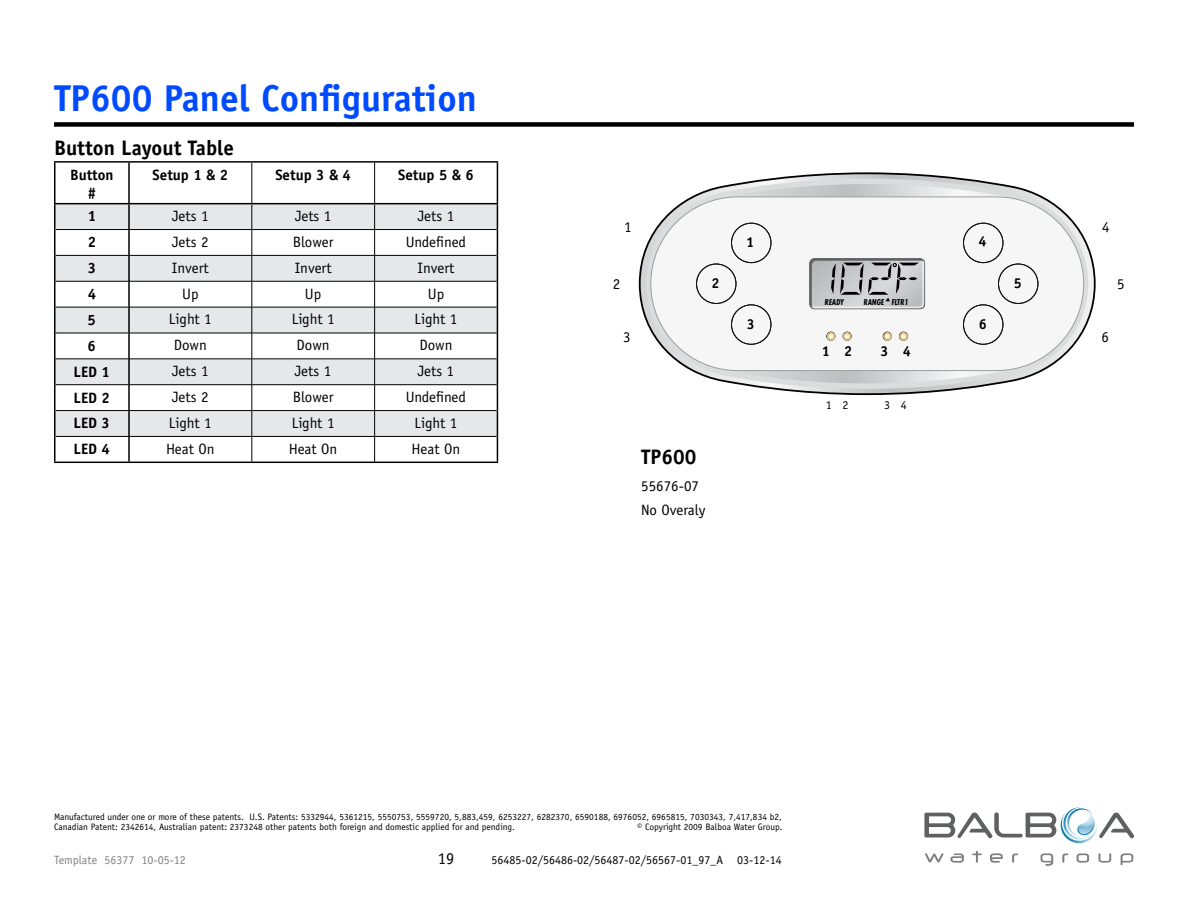
<style>
.page{position:relative;width:1188px;height:918px;background:#fff}
.page>*{position:absolute;margin:0;border:0;box-sizing:border-box;transform-origin:0 0}
.t1{font:700 37.5px "Officina Sans";color:#004bff}
.t2{font:700 21px "Officina Sans";color:#000}
.t3{font:16.5px "Officina Sans";color:#000}
.t4{font:15px/24px "Officina Sans";color:#000}
.t5{font:700 15px/18px "Officina Sans";color:#000;text-align:center}
.t6{font:15px "Officina Sans";letter-spacing:-.02em;color:#000}
.t7{font:700 14.4px "Officina Sans";color:#000}
.t8{font:12px "Officina Sans";color:#000}
.t9{font:12px "Officina Sans";color:#808285}
.t10{font:9.3px/10.5px "Officina Sans";color:#000}
.t11{font:700 condensed 7.8px "Futura";color:#000}
</style>
<div class="page">
<svg style="left:925px;top:853px;width:18px;height:9px"></svg>
<svg style="left:950px;top:853px;width:14px;height:10px"></svg>
<svg style="left:972px;top:851px;width:10px;height:12px"></svg>
<svg style="left:990px;top:853px;width:13px;height:10px"></svg>
<svg style="left:1062px;top:853px;width:6px;height:10px"></svg>
<svg style="left:1012px;top:853px;width:6px;height:10px"></svg>
<svg style="left:1077px;top:853px;width:12px;height:10px"></svg>
<svg style="left:1098px;top:853px;width:13px;height:10px"></svg>
<svg style="left:1041px;top:853px;width:12px;height:13px"></svg>
<svg style="left:1121px;top:853px;width:12px;height:12px"></svg>
<svg style="left:924px;top:807px;width:210px;height:37px"></svg>
<svg style="left:55px;top:204px;width:442px;height:232px;fill:#e6e7e8"></svg>
<hr style="left:54px;top:161px;width:75px;height:2px;background:#000">
<hr style="left:54px;top:163px;width:2px;height:40px;background:#000">
<hr style="left:129px;top:161px;width:123px;height:2px;background:#000">
<hr style="left:128px;top:163px;width:2px;height:40px;background:#000">
<hr style="left:252px;top:161px;width:246px;height:2px;background:#000">
<hr style="left:497px;top:163px;width:1px;height:40px;background:#000">
<hr style="left:54px;top:203px;width:75px;height:1px;background:#000">
<hr style="left:129px;top:203px;width:123px;height:1px;background:#000">
<hr style="left:128px;top:204px;width:2px;height:25px;background:#000">
<hr style="left:252px;top:203px;width:246px;height:1px;background:#000">
<hr style="left:128px;top:230px;width:2px;height:25px;background:#000">
<hr style="left:128px;top:256px;width:2px;height:25px;background:#000">
<hr style="left:128px;top:281px;width:2px;height:26px;background:#000">
<hr style="left:128px;top:307px;width:2px;height:26px;background:#000">
<hr style="left:128px;top:333px;width:2px;height:26px;background:#000">
<hr style="left:128px;top:359px;width:2px;height:26px;background:#000">
<hr style="left:128px;top:385px;width:2px;height:25px;background:#000">
<hr style="left:128px;top:411px;width:2px;height:25px;background:#000">
<svg style="left:54px;top:204px;width:1px;height:258px"></svg>
<hr style="left:128px;top:437px;width:2px;height:25px;background:#000">
<svg style="left:497px;top:204px;width:1px;height:258px"></svg>
<hr style="left:54px;top:462px;width:75px;height:1px;background:#000">
<hr style="left:129px;top:462px;width:369px;height:1px;background:#000">
<hr style="left:252px;top:163px;width:1px;height:40px;background:#000">
<hr style="left:374px;top:163px;width:1px;height:40px;background:#000">
<hr style="left:56px;top:229px;width:73px;height:1px;background:#000">
<hr style="left:129px;top:229px;width:246px;height:1px;background:#000">
<hr style="left:375px;top:229px;width:122px;height:1px;background:#000">
<hr style="left:56px;top:255px;width:73px;height:1px;background:#000">
<hr style="left:129px;top:255px;width:246px;height:1px;background:#000">
<hr style="left:375px;top:255px;width:122px;height:1px;background:#000">
<hr style="left:56px;top:281px;width:73px;height:1px;background:#000">
<hr style="left:129px;top:281px;width:246px;height:1px;background:#000">
<hr style="left:375px;top:281px;width:122px;height:1px;background:#000">
<hr style="left:56px;top:307px;width:73px;height:1px;background:#000">
<hr style="left:129px;top:307px;width:246px;height:1px;background:#000">
<hr style="left:375px;top:307px;width:122px;height:1px;background:#000">
<hr style="left:56px;top:333px;width:73px;height:1px;background:#000">
<hr style="left:129px;top:333px;width:246px;height:1px;background:#000">
<hr style="left:375px;top:333px;width:122px;height:1px;background:#000">
<hr style="left:56px;top:359px;width:73px;height:1px;background:#000">
<hr style="left:129px;top:359px;width:246px;height:1px;background:#000">
<hr style="left:375px;top:359px;width:122px;height:1px;background:#000">
<hr style="left:56px;top:384px;width:73px;height:1px;background:#000">
<hr style="left:129px;top:384px;width:246px;height:1px;background:#000">
<hr style="left:375px;top:384px;width:122px;height:1px;background:#000">
<hr style="left:56px;top:410px;width:73px;height:1px;background:#000">
<hr style="left:129px;top:410px;width:246px;height:1px;background:#000">
<hr style="left:375px;top:410px;width:122px;height:1px;background:#000">
<hr style="left:56px;top:436px;width:73px;height:1px;background:#000">
<hr style="left:129px;top:436px;width:246px;height:1px;background:#000">
<svg style="left:252px;top:204px;width:1px;height:258px"></svg>
<hr style="left:375px;top:436px;width:122px;height:1px;background:#000">
<svg style="left:374px;top:204px;width:1px;height:258px"></svg>
<div style="left:54px;top:122px;width:1080px;height:5px;background:#000"></div>
<svg style="left:638px;top:172px;width:458px;height:224px"></svg>
<svg style="left:641px;top:174px;width:453px;height:219px"></svg>
<svg style="left:644px;top:176px;width:447px;height:216px"></svg>
<div style="left:651px;top:197px;width:433px;height:174px;background:#f6f6f6;border-radius:87px"></div>
<div style="left:963px;top:223px;width:40px;height:40px;border:1px solid #141414;border-radius:50%"></div>
<div style="left:963px;top:304px;width:40px;height:41px;border:1px solid #141414;border-radius:50%"></div>
<div style="left:998px;top:264px;width:40px;height:40px;border:1px solid #141414;border-radius:50%"></div>
<div style="left:696px;top:264px;width:40px;height:40px;border:1px solid #141414;border-radius:50%"></div>
<div style="left:731px;top:304px;width:40px;height:41px;border:1px solid #141414;border-radius:50%"></div>
<div style="left:731px;top:223px;width:40px;height:40px;border:1px solid #141414;border-radius:50%"></div>
<svg style="left:810px;top:259px;width:115px;height:50px"></svg>
<svg style="left:826px;top:332px;width:10px;height:9px"></svg>
<svg style="left:843px;top:332px;width:9px;height:9px"></svg>
<svg style="left:883px;top:332px;width:9px;height:9px"></svg>
<svg style="left:899px;top:332px;width:9px;height:9px"></svg>
<svg style="left:810px;top:259px;width:114px;height:49px"></svg>
<h1 class="t1" style="left:54px;top:83px;width:424px">TP600 Panel Configuration</h1>
<h2 class="t2" style="left:54px;top:140px;width:182px">Button Layout Table</h2>
<h3 class="t5" style="left:70px;top:167px;width:45px">Button #</h3>
<h3 class="t5" style="left:153px;top:167px;width:77px">Setup 1 &amp; 2</h3>
<h3 class="t5" style="left:275px;top:167px;width:77px">Setup 3 &amp; 4</h3>
<h3 class="t5" style="left:398px;top:167px;width:77px">Setup 5 &amp; 6</h3>
<h3 class="t5" style="left:88px;top:209px;width:10px">1</h3>
<h3 class="t4" style="left:172px;top:205px;width:38px">Jets 1</h3>
<h3 class="t4" style="left:295px;top:205px;width:38px">Jets 1</h3>
<h3 class="t4" style="left:418px;top:205px;width:38px">Jets 1</h3>
<h3 class="t5" style="left:88px;top:235px;width:10px">2</h3>
<h3 class="t4" style="left:172px;top:231px;width:38px">Jets 2</h3>
<h3 class="t4" style="left:293px;top:231px;width:42px">Blower</h3>
<h3 class="t6" style="left:406px;top:236px;width:62px">Undefined</h3>
<h3 class="t5" style="left:88px;top:260px;width:10px">3</h3>
<h3 class="t4" style="left:172px;top:257px;width:38px">Invert</h3>
<h3 class="t4" style="left:295px;top:257px;width:38px">Invert</h3>
<h3 class="t4" style="left:418px;top:257px;width:38px">Invert</h3>
<h3 class="t5" style="left:88px;top:286px;width:10px">4</h3>
<h3 class="t4" style="left:182px;top:283px;width:18px">Up</h3>
<h3 class="t4" style="left:305px;top:283px;width:18px">Up</h3>
<h3 class="t4" style="left:428px;top:283px;width:18px">Up</h3>
<h3 class="t5" style="left:88px;top:312px;width:10px">5</h3>
<h3 class="t4" style="left:169px;top:309px;width:44px">Light 1</h3>
<h3 class="t4" style="left:292px;top:309px;width:44px">Light 1</h3>
<h3 class="t4" style="left:415px;top:309px;width:44px">Light 1</h3>
<h3 class="t5" style="left:88px;top:338px;width:10px">6</h3>
<h3 class="t4" style="left:174px;top:334px;width:35px">Down</h3>
<h3 class="t4" style="left:297px;top:334px;width:35px">Down</h3>
<h3 class="t4" style="left:419px;top:334px;width:35px">Down</h3>
<h3 class="t5" style="left:74px;top:364px;width:38px">LED 1</h3>
<h3 class="t4" style="left:172px;top:360px;width:38px">Jets 1</h3>
<h3 class="t4" style="left:295px;top:360px;width:38px">Jets 1</h3>
<h3 class="t4" style="left:418px;top:360px;width:38px">Jets 1</h3>
<h3 class="t5" style="left:74px;top:390px;width:38px">LED 2</h3>
<h3 class="t4" style="left:172px;top:386px;width:38px">Jets 2</h3>
<h3 class="t4" style="left:293px;top:386px;width:42px">Blower</h3>
<h3 class="t6" style="left:406px;top:391px;width:62px">Undefined</h3>
<h3 class="t5" style="left:74px;top:416px;width:38px">LED 3</h3>
<h3 class="t4" style="left:169px;top:412px;width:44px">Light 1</h3>
<h3 class="t4" style="left:292px;top:412px;width:44px">Light 1</h3>
<h3 class="t4" style="left:415px;top:412px;width:44px">Light 1</h3>
<h3 class="t5" style="left:74px;top:441px;width:38px">LED 4</h3>
<h3 class="t4" style="left:166px;top:438px;width:50px">Heat On</h3>
<h3 class="t4" style="left:289px;top:438px;width:50px">Heat On</h3>
<h3 class="t4" style="left:412px;top:438px;width:50px">Heat On</h3>
<h3 class="t4" style="left:624px;top:216px;width:9px">1</h3>
<h3 class="t4" style="left:1102px;top:216px;width:9px">4</h3>
<h3 class="t7" style="left:746px;top:237px;width:10px">1</h3>
<h3 class="t7" style="left:978px;top:235px;width:10px">4</h3>
<h3 class="t7" style="left:711px;top:277px;width:10px">2</h3>
<h3 class="t7" style="left:1014px;top:278px;width:10px">5</h3>
<h3 class="t4" style="left:613px;top:273px;width:9px">2</h3>
<h3 class="t4" style="left:1117px;top:273px;width:9px">5</h3>
<h3 class="t7" style="left:747px;top:318px;width:10px">3</h3>
<p class="t11" style="left:825px;top:298px;width:21px">READY</p>
<p class="t11" style="left:864px;top:298px;width:47px">RANGE FLTR1</p>
<h3 class="t7" style="left:979px;top:319px;width:10px">6</h3>
<h3 class="t4" style="left:623px;top:326px;width:9px">3</h3>
<h3 class="t4" style="left:1101px;top:326px;width:9px">6</h3>
<h3 class="t7" style="left:822px;top:345px;width:32px">1 2</h3>
<h3 class="t7" style="left:880px;top:345px;width:32px">3 4</h3>
<h2 class="t2" style="left:641px;top:449px;width:57px">TP600</h2>
<h3 class="t4" style="left:641px;top:476px;width:66px">55676-07<br>No Overaly</h3>
<p class="t8" style="left:826px;top:400px;width:24px">1 2</p>
<p class="t8" style="left:884px;top:400px;width:24px">3 4</p>
<p class="t10" style="left:54px;top:812px;width:729px">Manufactured under one or more of these patents. U.S. Patents: 5332944, 5361215, 5550753, 5559720, 5,883,459, 6253227, 6282370, 6590188, 6976052, 6965815, 7030343, 7,417,834 b2,<br>Canadian Patent: 2342614, Australian patent: 2373248 other patents both foreign and domestic applied for and pending.</p>
<p class="t10" style="left:637px;top:823px;width:147px">© Copyright 2009 Balboa Water Group.</p>
<p class="t9" style="left:54px;top:855px;width:133px">Template 56377 10-05-12</p>
<h3 class="t3" style="left:438px;top:852px;width:18px">19</h3>
<p class="t8" style="left:492px;top:855px;width:292px">56485-02/56486-02/56487-02/56567-01_97_A 03-12-14</p>
</div>
